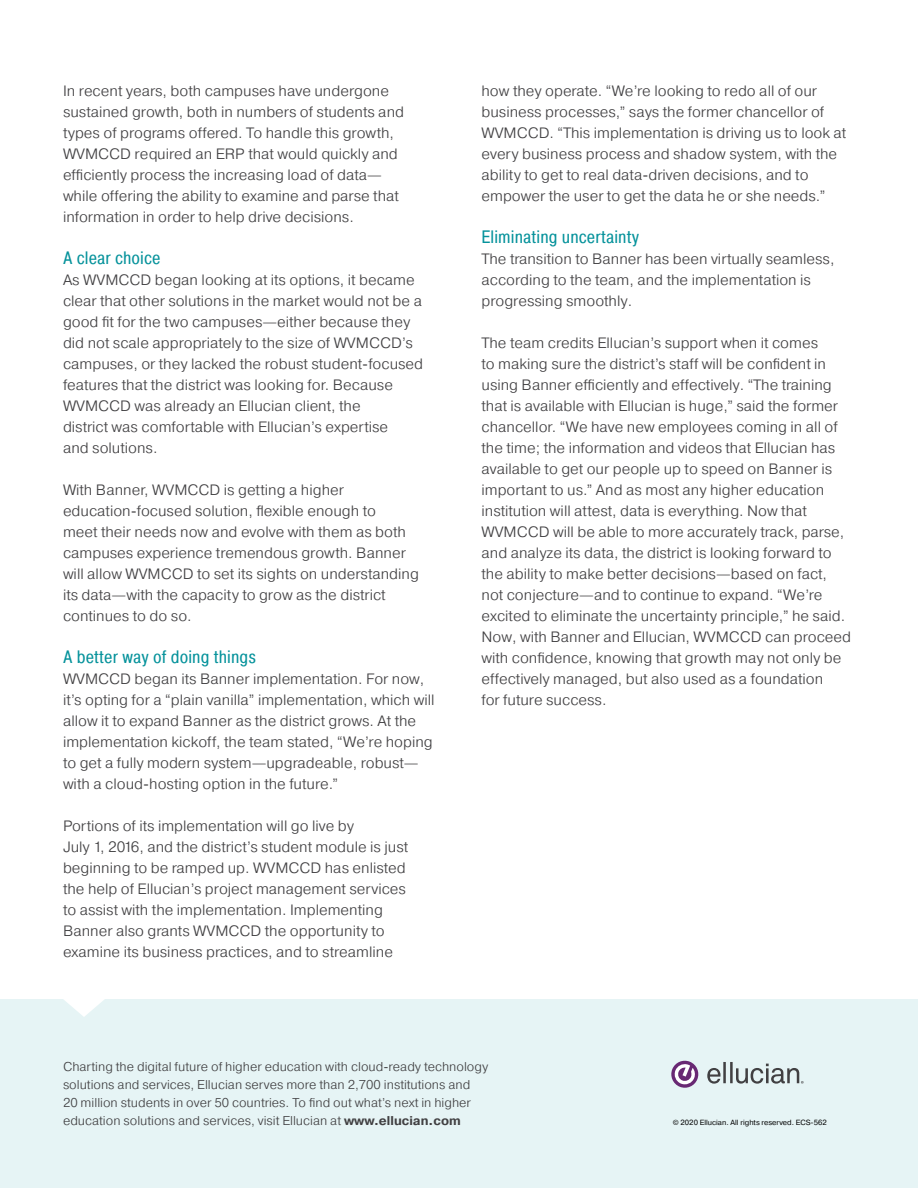
<style>
.page{position:relative;width:918px;height:1188px;background:#fff}
.page>*{position:absolute;margin:0;border:0;box-sizing:border-box;transform-origin:0 0}
.SUB_BODY_HEADLINE{font:18px "Pragmatica Cond";letter-spacing:.005em;color:#05929b}
.BODY{font:300 15px/21px "Pragmatica";color:#414042}
.BOILER{font:300 12.75px/18px "Pragmatica";color:#414042}
.t1{font:7.5px "Pragmatica";color:#000}
.s1{font-weight:700}
</style>
<div class="page">
<div style="left:0;top:999px;width:918px;height:189px;background:#e6f4f5"></div>
<svg style="left:64px;top:999px;width:40px;height:18px"></svg>
<svg style="left:671px;top:1060px;width:28px;height:28px"></svg>
<svg style="left:707px;top:1062px;width:97px;height:22px"></svg>
<p class="BODY" style="left:63px;top:80px;width:343px">In recent years, both campuses have undergone sustained growth, both in numbers of students and types of programs offered. To handle this growth, WVMCCD required an ERP that would quickly and efficiently process the increasing load of data— while offering the ability to examine and parse that information in order to help drive decisions.</p>
<p class="SUB_BODY_HEADLINE" style="left:63px;top:247px;width:99px">A clear choice</p>
<p class="BODY" style="left:63px;top:269px;width:362px">As WVMCCD began looking at its options, it became clear that other solutions in the market would not be a good fit for the two campuses—either because they did not scale appropriately to the size of WVMCCD’s campuses, or they lacked the robust student-focused features that the district was looking for. Because WVMCCD was already an Ellucian client, the<br>district was comfortable with Ellucian’s expertise<br>and solutions.</p>
<p class="BODY" style="left:63px;top:479px;width:357px">With Banner, WVMCCD is getting a higher education-focused solution, flexible enough to<br>meet their needs now and evolve with them as both campuses experience tremendous growth. Banner will allow WVMCCD to set its sights on understanding its data—with the capacity to grow as the district continues to do so.</p>
<p class="SUB_BODY_HEADLINE" style="left:63px;top:646px;width:195px">A better way of doing things</p>
<p class="BODY" style="left:63px;top:668px;width:373px">WVMCCD began its Banner implementation. For now, it’s opting for a “plain vanilla” implementation, which will allow it to expand Banner as the district grows. At the implementation kickoff, the team stated, “We’re hoping to get a fully modern system—upgradeable, robust— with a cloud-hosting option in the future.”</p>
<p class="BODY" style="left:63px;top:815px;width:347px">Portions of its implementation will go live by<br>July 1, 2016, and the district’s student module is just beginning to be ramped up. WVMCCD has enlisted the help of Ellucian’s project management services to assist with the implementation. Implementing Banner also grants WVMCCD the opportunity to examine its business practices, and to streamline</p>
<p class="BODY" style="left:482px;top:80px;width:366px">how they operate. “We’re looking to redo all of our business processes,” says the former chancellor of WVMCCD. “This implementation is driving us to look at every business process and shadow system, with the ability to get to real data-driven decisions, and to empower the user to get the data he or she needs.”</p>
<p class="SUB_BODY_HEADLINE" style="left:482px;top:226px;width:159px">Eliminating uncertainty</p>
<p class="BODY" style="left:482px;top:248px;width:355px">The transition to Banner has been virtually seamless, according to the team, and the implementation is progressing smoothly.</p>
<p class="BODY" style="left:482px;top:332px;width:371px">The team credits Ellucian’s support when it comes<br>to making sure the district’s staff will be confident in using Banner efficiently and effectively. “The training that is available with Ellucian is huge,” said the former chancellor. “We have new employees coming in all of the time; the information and videos that Ellucian has available to get our people up to speed on Banner is important to us.” And as most any higher education institution will attest, data is everything. Now that WVMCCD will be able to more accurately track, parse, and analyze its data, the district is looking forward to the ability to make better decisions—based on fact, not conjecture—and to continue to expand. “We’re excited to eliminate the uncertainty principle,” he said.<br>Now, with Banner and Ellucian, WVMCCD can proceed with confidence, knowing that growth may not only be effectively managed, but also used as a foundation<br>for future success.</p>
<p class="BOILER" style="left:63px;top:1057px;width:427px">Charting the digital future of higher education with cloud-ready technology solutions and services, Ellucian serves more than 2,700 institutions and 20 million students in over 50 countries. To find out what’s next in higher education solutions and services, visit Ellucian at <span class="s1">www.ellucian.com</span></p>
<p class="t1" style="left:673px;top:1118px;width:155px">© 2020 Ellucian. All rights reserved. ECS-562</p>
</div>
